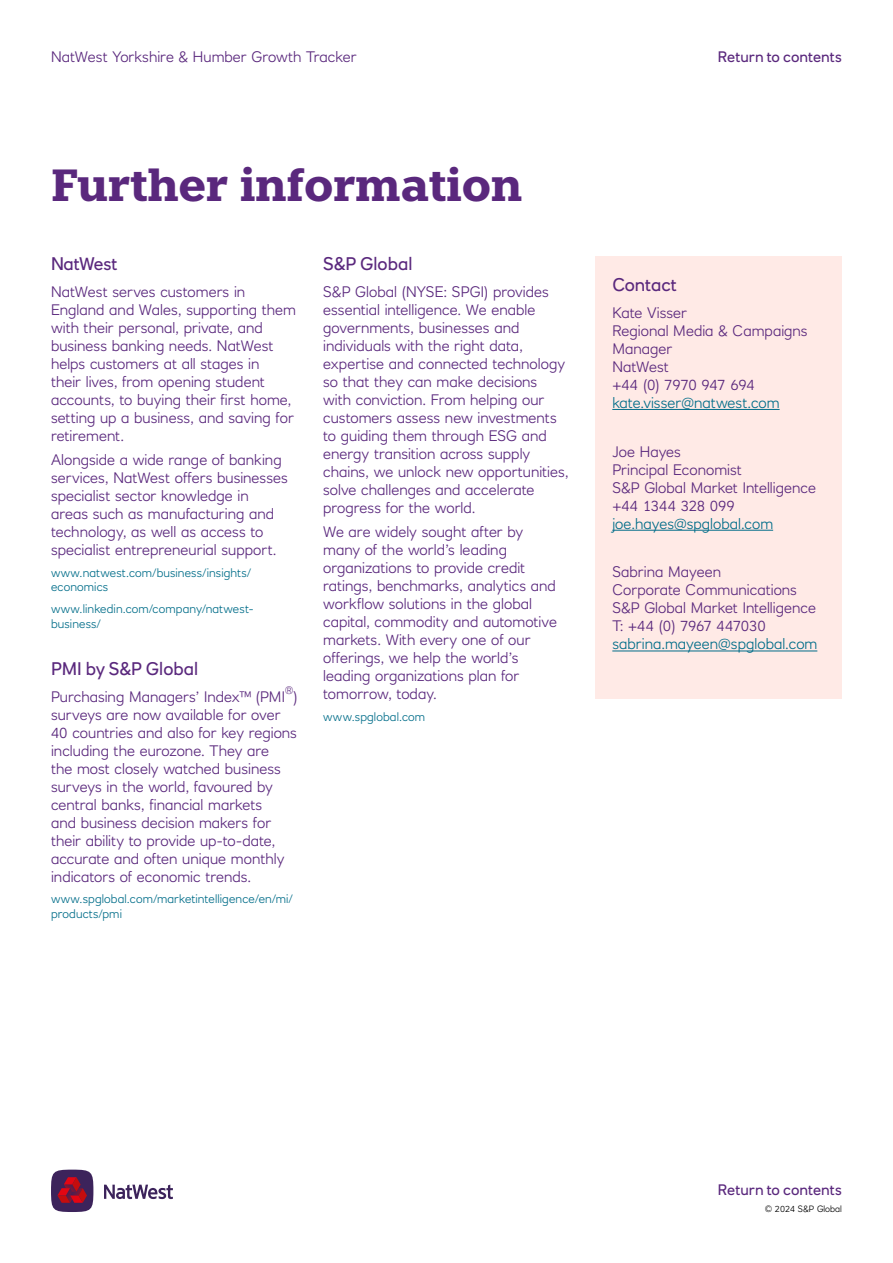
<style>
.page{position:relative;width:893px;height:1263px;background:#fff}
.page>*{position:absolute;margin:0;border:0;box-sizing:border-box;transform-origin:0 0}
.t1{font:700 45px "Knile";letter-spacing:-.01em;color:#5a287d}
.Intro{font:18px "RN House Sans";color:#5a287d}
.Body_copy{font:300 15px/18px "RN House Sans";color:#5a287d}
.t2{font:15px "RN House Sans";letter-spacing:.005em;color:#5a287d}
.t3{font:300 12px/14.4px "RN House Sans";letter-spacing:.01em;color:#006d89}
.Body_copy-2{font:300 10.5px "RN House Sans";color:#5a287d}
.t4{font:300 9px "RN House Sans";color:#000}
.s1{color:#006d89}
</style>
<div class="page">
<div style="left:51px;top:1169px;width:42px;height:43px;background:#3c235b;border-radius:50%"></div>
<svg style="left:104px;top:1184px;width:69px;height:15px"></svg>
<svg style="left:57px;top:1177px;width:30px;height:26px"></svg>
<div style="left:595px;top:257px;width:247px;height:442px;background:#ffeae6"></div>
<hr style="left:612px;top:409px;width:168px;height:1px;background:#006d89">
<hr style="left:612px;top:530px;width:161px;height:1px;background:#006d89">
<hr style="left:612px;top:651px;width:205px;height:1px;background:#006d89">
<p class="Body_copy" style="left:51px;top:48px;width:307px">NatWest Yorkshire &amp; Humber Growth Tracker</p>
<h1 class="t1" style="left:51px;top:156px;width:473px">Further information</h1>
<p class="Intro" style="left:51px;top:253px;width:68px">NatWest</p>
<p class="Body_copy" style="left:51px;top:282px;width:246px">NatWest serves customers in<br>England and Wales, supporting them with their personal, private, and business banking needs. NatWest helps customers at all stages in<br>their lives, from opening student accounts, to buying their first home, setting up a business, and saving for retirement.</p>
<p class="Body_copy" style="left:51px;top:451px;width:238px">Alongside a wide range of banking services, NatWest offers businesses specialist sector knowledge in areas such as manufacturing and technology, as well as access to specialist entrepreneurial support.</p>
<p class="t3" style="left:51px;top:565px;width:201px">www.natwest.com/business/insights/ economics</p>
<p class="t3" style="left:51px;top:602px;width:204px">www.linkedin.com/company/natwest&shy;business/</p>
<p class="Intro" style="left:51px;top:658px;width:149px">PMI by S&amp;P Global</p>
<p class="Body_copy" style="left:51px;top:687px;width:235px">Purchasing Managers’ Index™ (PMI</p>
<p class="Body_copy-2" style="left:285px;top:684px;width:10px">®</p>
<p class="Body_copy" style="left:293px;top:687px;width:6px">)</p>
<p class="Body_copy" style="left:51px;top:705px;width:248px">surveys are now available for over 40 countries and also for key regions including the eurozone. They are<br>the most closely watched business surveys in the world, favoured by central banks, financial markets<br>and business decision makers for their ability to provide up-to-date, accurate and often unique monthly indicators of economic trends.</p>
<p class="t3" style="left:51px;top:892px;width:243px">www.spglobal.com/marketintelligence/en/mi/ products/pmi</p>
<p class="Intro" style="left:323px;top:253px;width:91px">S&amp;P Global</p>
<p class="Body_copy" style="left:323px;top:282px;width:247px">S&amp;P Global (NYSE: SPGI) provides essential intelligence. We enable governments, businesses and individuals with the right data, expertise and connected technology so that they can make decisions with conviction. From helping our customers assess new investments to guiding them through ESG and energy transition across supply chains, we unlock new opportunities, solve challenges and accelerate progress for the world.</p>
<p class="Body_copy" style="left:323px;top:523px;width:235px">We are widely sought after by many of the world’s leading organizations to provide credit ratings, benchmarks, analytics and workflow solutions in the global capital, commodity and automotive markets. With every one of our offerings, we help the world’s leading organizations plan for tomorrow, today.</p>
<p class="t3" style="left:323px;top:709px;width:103px">www.spglobal.com</p>
<p class="t2" style="left:718px;top:48px;width:126px">Return to contents</p>
<p class="Intro" style="left:612px;top:274px;width:66px">Contact</p>
<p class="Body_copy" style="left:612px;top:304px;width:197px">Kate Visser<br>Regional Media &amp; Campaigns<br>Manager<br>NatWest<br>+44 (0) 7970 947 694 <span class="s1">kate.visser@natwest.com</span></p>
<p class="Body_copy" style="left:612px;top:442px;width:205px">Joe Hayes<br>Principal Economist<br>S&amp;P Global Market Intelligence +44 1344 328 099 <span class="s1">joe.hayes@spglobal.com</span></p>
<p class="Body_copy" style="left:612px;top:563px;width:207px">Sabrina Mayeen<br>Corporate Communications<br>S&amp;P Global Market Intelligence<br>T: +44 (0) 7967 447030 <span class="s1">sabrina.mayeen@spglobal.com</span></p>
<p class="t2" style="left:718px;top:1180px;width:126px">Return to contents</p>
<p class="t4" style="left:765px;top:1203px;width:78px">© 2024 S&amp;P Global</p>
</div>
